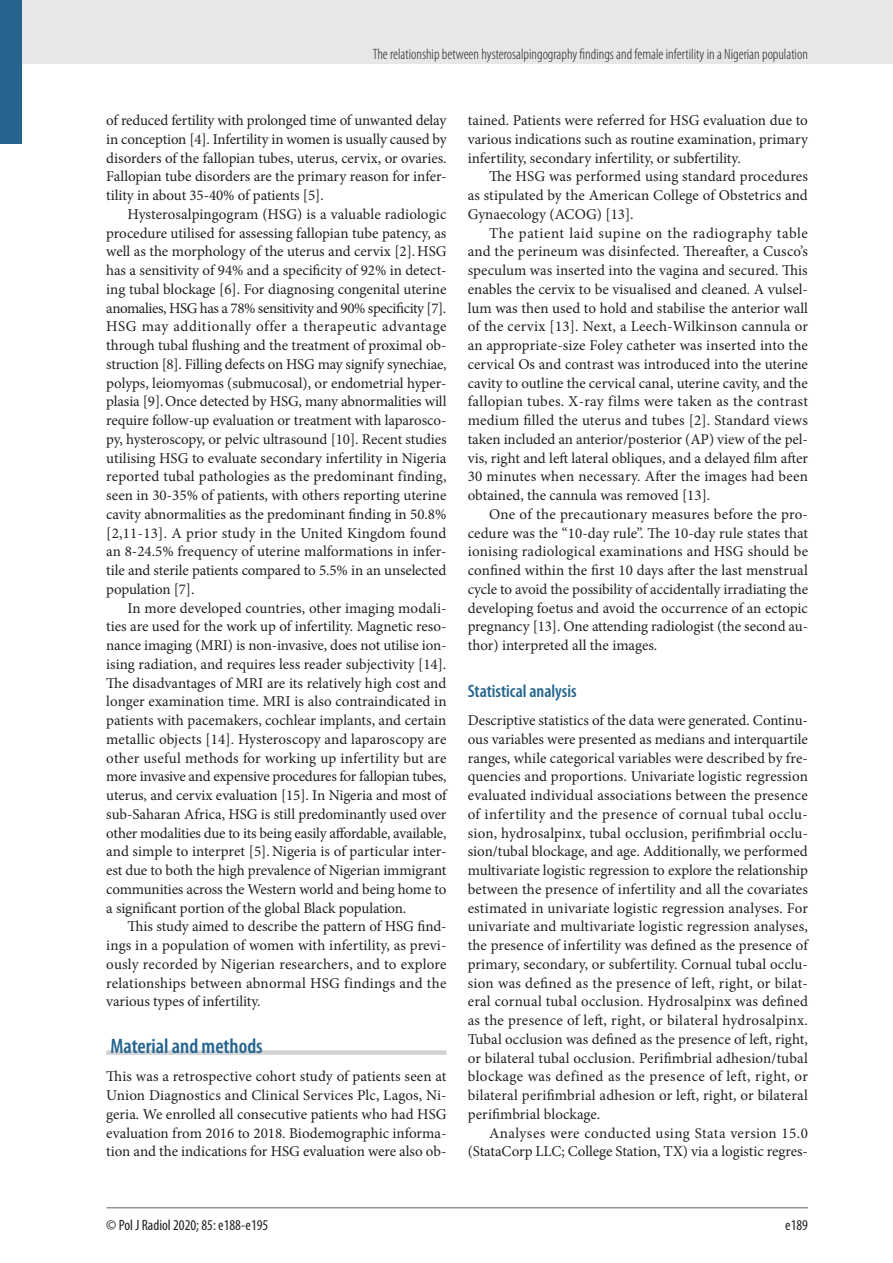
<style>
.page{position:relative;width:893px;height:1263px;background:#fff}
.page>*{position:absolute;margin:0;border:0;box-sizing:border-box;transform-origin:0 0}
.t1{font:600 condensed 21px "Myriad Pro";color:#24648f}
.t2{font:600 condensed 18px "Myriad Pro";color:#24648f}
.t3{font:15px/18.8px "Minion Pro";color:#231f20;text-align:justify}
.t4{font:300 condensed 15px "Myriad Pro";color:#231f20}
.t5{font:condensed 15px "Myriad Pro";color:#231f20}
</style>
<div class="page">
<div style="left:0;top:0;width:893px;height:64px;background:#e6e7e9"></div>
<hr style="left:106px;top:1207px;width:702px;height:1px;background:#939598">
<div style="left:0;top:0;width:21px;height:144px;background:#24648f"></div>
<div style="left:106px;top:1050px;width:340px;height:5px;background:#d1d2d4"></div>
<p class="t4" style="left:373px;top:45px;width:437px">The relationship between hysterosalpingography findings and female infertility in a Nigerian population</p>
<p class="t3" style="left:106px;top:111px;width:342px">of reduced fertility with prolonged time of unwanted delay in conception [4]. Infertility in women is usually caused by disorders of the fallopian tubes, uterus, cervix, or ovaries.<br>Fallopian tube disorders are the primary reason for infer&shy;tility in about 35-40% of patients [5].</p>
<p class="t3" style="left:106px;top:205px;width:342px;text-indent:21px">Hysterosalpingogram (HSG) is a valuable radiologic procedure utilised for assessing fallopian tube patency, as well as the morphology of the uterus and cervix [2].HSG has a sensitivity of 94% and a specificity of 92% in detect&shy;ing tubal blockage [6]. For diagnosing congenital uterine anomalies, HSG has a 78% sensitivity and 90% specificity [7].<br>HSG may additionally offer a therapeutic advantage through tubal flushing and the treatment of proximal ob&shy;struction [8]. Filling defects on HSG may signify synechiae, polyps, leiomyomas (submucosal), or endometrial hyper&shy;plasia [9].Once detected by HSG, many abnormalities will require follow-up evaluation or treatment with laparosco&shy;py, hysteroscopy, or pelvic ultrasound [10]. Recent studies utilising HSG to evaluate secondary infertility in Nigeria reported tubal pathologies as the predominant finding, seen in 30-35% of patients, with others reporting uterine cavity abnormalities as the predominant finding in 50.8% [2,11-13]. A prior study in the United Kingdom found an 8-24.5% frequency of uterine malformations in infer&shy;tile and sterile patients compared to 5.5% in an unselected population [7].</p>
<p class="t3" style="left:106px;top:598px;width:342px;text-indent:21px">In more developed countries, other imaging modali&shy;ties are used for the work up of infertility. Magnetic reso&shy;nance imaging (MRI) is non-invasive, does not utilise ion&shy;ising radiation, and requires less reader subjectivity [14].<br>The disadvantages of MRI are its relatively high cost and longer examination time. MRI is also contraindicated in patients with pacemakers, cochlear implants, and certain metallic objects [14]. Hysteroscopy and laparoscopy are other useful methods for working up infertility but are more invasive and expensive procedures for fallopian tubes, uterus, and cervix evaluation [15]. In Nigeria and most of sub-Saharan Africa, HSG is still predominantly used over other modalities due to its being easily affordable, available, and simple to interpret [5].Nigeria is of particular inter&shy;est due to both the high prevalence of Nigerian immigrant communities across the Western world and being home to a significant portion of the global Black population.</p>
<p class="t3" style="left:106px;top:917px;width:342px;text-indent:21px">This study aimed to describe the pattern of HSG find&shy;ings in a population of women with infertility, as previ&shy;ously recorded by Nigerian researchers, and to explore relationships between abnormal HSG findings and the various types of infertility.</p>
<h1 class="t1" style="left:111px;top:1033px;width:154px">Material and methods</h1>
<p class="t3" style="left:106px;top:1067px;width:342px">This was a retrospective cohort study of patients seen at Union Diagnostics and Clinical Services Plc, Lagos, Ni&shy;geria. We enrolled all consecutive patients who had HSG evaluation from 2016 to 2018. Biodemographic informa&shy;tion and the indications for HSG evaluation were also ob-</p>
<p class="t3" style="left:468px;top:111px;width:342px">tained. Patients were referred for HSG evaluation due to various indications such as routine examination, primary infertility, secondary infertility, or subfertility.</p>
<p class="t3" style="left:468px;top:167px;width:342px;text-indent:21px">The HSG was performed using standard procedures as stipulated by the American College of Obstetrics and Gynaecology (ACOG) [13].</p>
<p class="t3" style="left:468px;top:223px;width:342px;text-indent:21px">The patient laid supine on the radiography table and the perineum was disinfected. Thereafter, a Cusco’s speculum was inserted into the vagina and secured. This enables the cervix to be visualised and cleaned. A vulsel&shy;lum was then used to hold and stabilise the anterior wall of the cervix [13]. Next, a Leech-Wilkinson cannula or an appropriate-size Foley catheter was inserted into the cervical Os and contrast was introduced into the uterine cavity to outline the cervical canal, uterine cavity, and the fallopian tubes. X-ray films were taken as the contrast medium filled the uterus and tubes [2]. Standard views taken included an anterior/posterior (AP) view of the pel&shy;vis, right and left lateral obliques, and a delayed film after 30 minutes when necessary. After the images had been obtained, the cannula was removed [13].</p>
<p class="t3" style="left:468px;top:505px;width:342px;text-indent:21px">One of the precautionary measures before the pro&shy;cedure was the “10-day rule”. The 10-day rule states that ionising radiological examinations and HSG should be confined within the first 10 days after the last menstrual cycle to avoid the possibility of accidentally irradiating the developing foetus and avoid the occurrence of an ectopic pregnancy [13]. One attending radiologist (the second au&shy;thor) interpreted all the images.</p>
<p class="t2" style="left:468px;top:679px;width:110px">Statistical analysis</p>
<p class="t3" style="left:468px;top:711px;width:342px">Descriptive statistics of the data were generated. Continu&shy;ous variables were presented as medians and interquartile ranges, while categorical variables were described by fre&shy;quencies and proportions. Univariate logistic regression evaluated individual associations between the presence of infertility and the presence of cornual tubal occlu&shy;sion, hydrosalpinx, tubal occlusion, perifimbrial occlu&shy;sion/tubal blockage, and age. Additionally, we performed multivariate logistic regression to explore the relationship between the presence of infertility and all the covariates estimated in univariate logistic regression analyses. For univariate and multivariate logistic regression analyses, the presence of infertility was defined as the presence of primary, secondary, or subfertility. Cornual tubal occlu&shy;sion was defined as the presence of left, right, or bilat&shy;eral cornual tubal occlusion. Hydrosalpinx was defined as the presence of left, right, or bilateral hydrosalpinx.<br>Tubal occlusion was defined as the presence of left, right, or bilateral tubal occlusion. Perifimbrial adhesion/tubal blockage was defined as the presence of left, right, or bilateral perifimbrial adhesion or left, right, or bilateral perifimbrial blockage.</p>
<p class="t3" style="left:468px;top:1123px;width:342px;text-align:right">Analyses were conducted using Stata version 15.0 (StataCorp LLC; College Station, TX) via a logistic regres-</p>
<p class="t5" style="left:106px;top:1216px;width:164px">© Pol J Radiol 2020; 85: e188-e195</p>
<p class="t5" style="left:785px;top:1216px;width:24px">e189</p>
</div>
